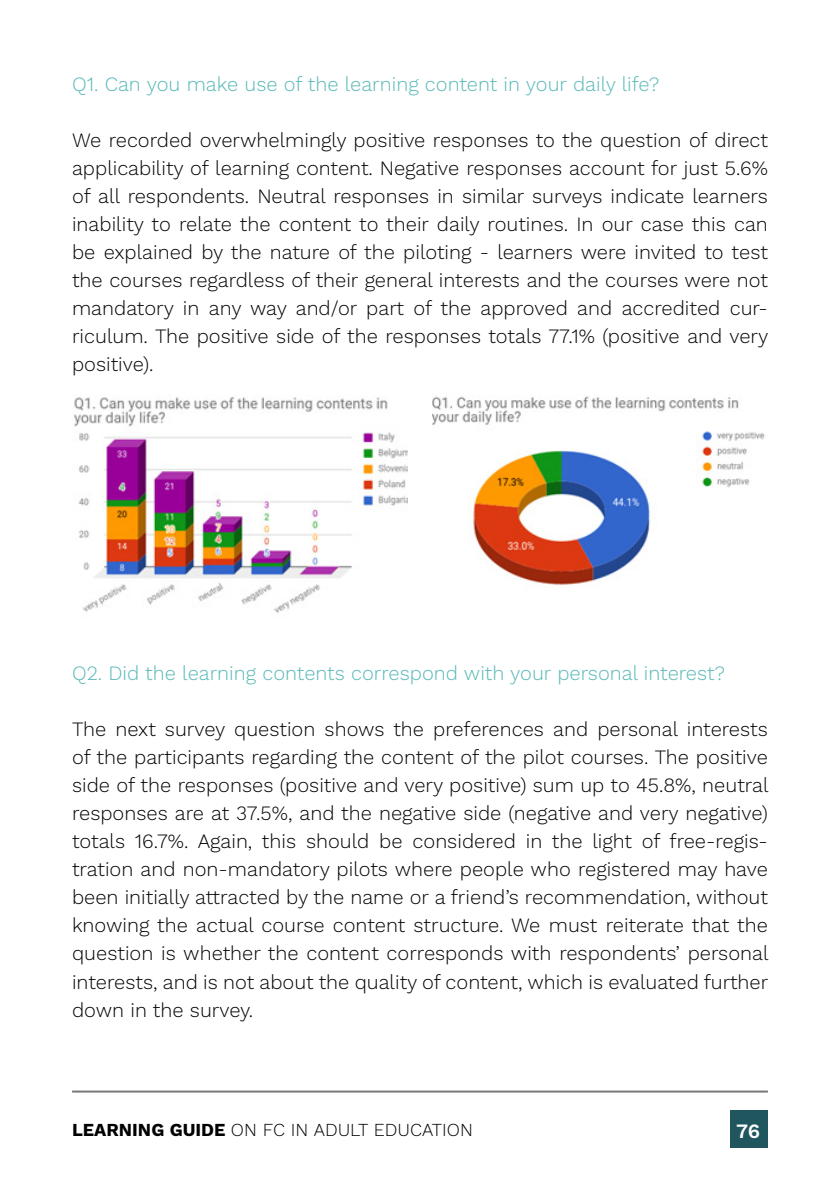
<style>
.page{position:relative;width:840px;height:1191px;background:#fff}
.page>*{position:absolute;margin:0;border:0;box-sizing:border-box;transform-origin:0 0}
.t1{font:300 20px/28px "Work Sans";color:#000;text-align:justify}
.t2{font:300 20px "Work Sans";color:#57b8b7}
.t3{font:600 20px "Work Sans";color:#fff}
.t4{font:300 18px "Work Sans";color:#000}
.s1{font-weight:700}
</style>
<div class="page">
<hr style="left:72px;top:1090px;width:695px;height:2px;background:#77787b">
<div style="left:730px;top:1110px;width:37px;height:37px;background:#20565d"></div>
<img style="left:74px;top:397px;width:334px;height:216px">
<img style="left:432px;top:396px;width:333px;height:189px">
<p class="t2" style="left:72px;top:72px;width:588px">Q1. Can you make use of the learning content in your daily life?</p>
<p class="t1" style="left:72px;top:127px;width:697px">We recorded overwhelmingly positive responses to the question of direct applicability of learning content. Negative responses account for just 5.6% of all respondents. Neutral responses in similar surveys indicate learners inability to relate the content to their daily routines. In our case this can be explained by the nature of the piloting - learners were invited to test the courses regardless of their general interests and the courses were not mandatory in any way and/or part of the approved and accredited cur&shy;riculum. The positive side of the responses totals 77.1% (positive and very positive).</p>
<p class="t2" style="left:72px;top:662px;width:654px">Q2. Did the learning contents correspond with your personal interest?</p>
<p class="t1" style="left:72px;top:716px;width:697px">The next survey question shows the preferences and personal interests of the participants regarding the content of the pilot courses. The positive side of the responses (positive and very positive) sum up to 45.8%, neutral responses are at 37.5%, and the negative side (negative and very negative) totals 16.7%. Again, this should be considered in the light of free-regis&shy;tration and non-mandatory pilots where people who registered may have been initially attracted by the name or a friend’s recommendation, without knowing the actual course content structure. We must reiterate that the question is whether the content corresponds with respondents’ personal interests, and is not about the quality of content, which is evaluated further down in the survey.</p>
<p class="t4" style="left:72px;top:1119px;width:402px"><span class="s1">LEARNING GUIDE</span> ON FC IN ADULT EDUCATION</p>
<p class="t3" style="left:735px;top:1119px;width:25px">76</p>
</div>
